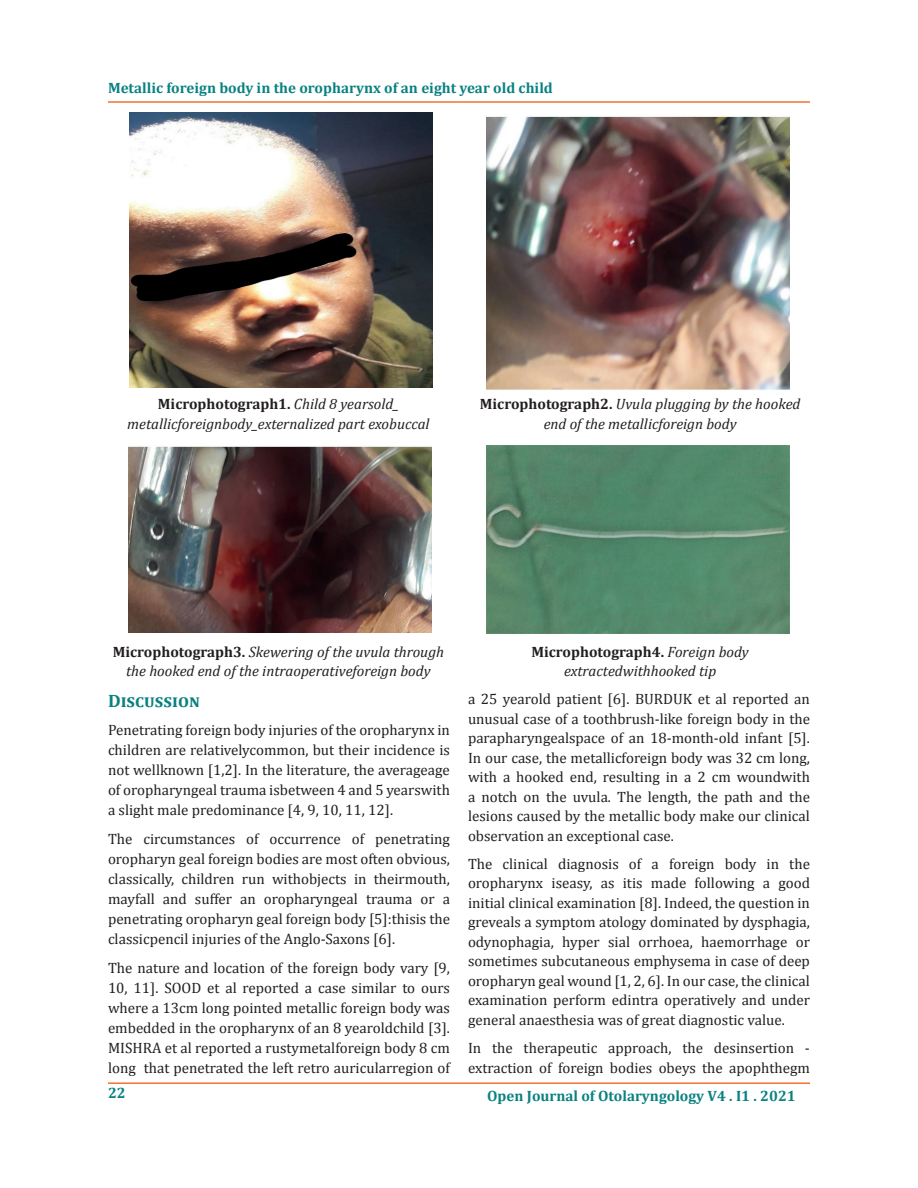
<style>
.page{position:relative;width:918px;height:1188px;background:#fff}
.page>*{position:absolute;margin:0;border:0;box-sizing:border-box;transform-origin:0 0}
.t1{font:700 18px "Cambria";color:#0a8181}
.t2{font:15px/19.5px "Cambria";color:#231f20;text-align:justify}
.t3{font:italic 15px/19.5px "Cambria";color:#231f20;text-align:center}
.t4{font:700 15px "Cambria";color:#0a8181}
.s1{font-weight:700;font-style:normal}
</style>
<div class="page">
<hr style="left:108px;top:1082px;width:702px;height:2px;background:#f37233">
<hr style="left:108px;top:101px;width:702px;height:2px;background:#f37233">
<img style="left:129px;top:113px;width:304px;height:275px">
<img style="left:486px;top:116px;width:304px;height:274px">
<img style="left:128px;top:446px;width:304px;height:187px">
<img style="left:486px;top:445px;width:303px;height:189px">
<p class="t4" style="left:108px;top:77px;width:446px">Metallic foreign body in the oropharynx of an eight year old child</p>
<p class="t3" style="left:127px;top:394px;width:304px"><span class="s1">Microphotograph1.</span> Child 8 yearsold_ metallicforeignbody_externalized part exobuccal</p>
<p class="t3" style="left:480px;top:394px;width:322px"><span class="s1">Microphotograph2.</span> Uvula plugging by the hooked end of the metallicforeign body</p>
<p class="t3" style="left:113px;top:641px;width:333px"><span class="s1">Microphotograph3.</span> Skewering of the uvula through the hooked end of the intraoperativeforeign body</p>
<p class="t3" style="left:531px;top:641px;width:219px"><span class="s1">Microphotograph4.</span> Foreign body extractedwithhooked tip</p>
<p class="t1" style="left:108px;top:688px;width:93px">Discussion</p>
<p class="t2" style="left:108px;top:720px;width:344px;line-height:20px">Penetrating foreign body injuries of the oropharynx in children are relativelycommon, but their incidence is not wellknown [1,2]. In the literature, the averageage of oropharyngeal trauma isbetween 4 and 5 yearswith a slight male predominance [4, 9, 10, 11, 12].</p>
<p class="t2" style="left:108px;top:829px;width:344px;line-height:20.1px">The circumstances of occurrence of penetrating oropharyn geal foreign bodies are most often obvious, classically, children run withobjects in theirmouth, mayfall and suffer an oropharyngeal trauma or a penetrating oropharyn geal foreign body [5]:thisis the classicpencil injuries of the Anglo-Saxons [6].</p>
<p class="t2" style="left:108px;top:958px;width:344px;line-height:20.1px">The nature and location of the foreign body vary [9, 10, 11]. SOOD et al reported a case similar to ours where a 13cm long pointed metallic foreign body was embedded in the oropharynx of an 8 yearoldchild [3].<br>MISHRA et al reported a rustymetalforeign body 8 cm long that penetrated the left retro auricularregion of</p>
<p class="t2" style="left:468px;top:689px;width:344px">a 25 yearold patient [6]. BURDUK et al reported an unusual case of a toothbrush-like foreign body in the parapharyngealspace of an 18-month-old infant [5].<br>In our case, the metallicforeign body was 32 cm long, with a hooked end, resulting in a 2 cm woundwith a notch on the uvula. The length, the path and the lesions caused by the metallic body make our clinical observation an exceptional case.</p>
<p class="t2" style="left:468px;top:854px;width:344px">The clinical diagnosis of a foreign body in the oropharynx iseasy, as itis made following a good initial clinical examination [8]. Indeed, the question in greveals a symptom atology dominated by dysphagia, odynophagia, hyper sial orrhoea, haemorrhage or sometimes subcutaneous emphysema in case of deep oropharyn geal wound [1, 2, 6]. In our case, the clinical examination perform edintra operatively and under general anaesthesia was of great diagnostic value.</p>
<p class="t2" style="left:468px;top:1038px;width:343px">In the therapeutic approach, the desinsertion - extraction of foreign bodies obeys the apophthegm</p>
<p class="t4" style="left:108px;top:1082px;width:19px">22</p>
<p class="t4" style="left:487px;top:1085px;width:310px">Open Journal of Otolaryngology V4 . I1 . 2021</p>
</div>
